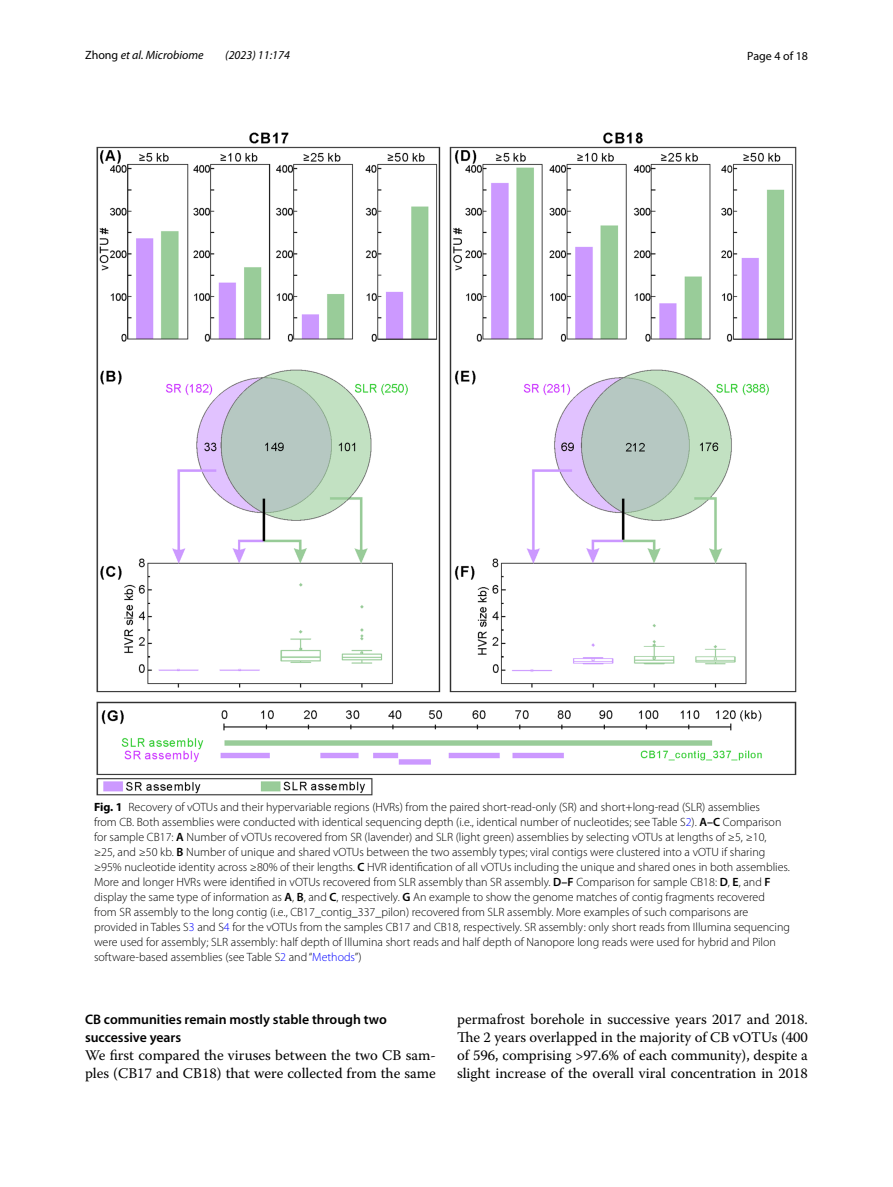
<style>
.page{position:relative;width:893px;height:1187px;background:#fff}
.page>*{position:absolute;margin:0;border:0;box-sizing:border-box;transform-origin:0 0}
.t1{font:14.7px/18px "Warnock Pro";color:#000}
.t2{font:600 13.8px/18px "Myriad Pro";color:#000}
.t3{font:300 12px/15px "Myriad Pro";color:#000}
.t4{font:italic 12px "Myriad Pro";color:#000}
.t5{font:12px "Myriad Pro";color:#000}
.s1{font-style:normal}
.s2{font-weight:700}
.s3{color:#00f}
.s4{font-weight:600}
</style>
<div class="page">
<img style="left:96px;top:133px;width:701px;height:662px">
<p class="t4" style="left:85px;top:48px;width:120px"><span class="s1">Zhong</span> et al. Microbiome</p>
<p class="t4" style="left:225px;top:48px;width:66px">(2023) 11:174</p>
<p class="t5" style="left:747px;top:48px;width:62px">Page 4 of 18</p>
<p class="t3" style="left:94px;top:799px;width:698px"><span class="s2">Fig. 1</span> Recovery of vOTUs and their hypervariable regions (HVRs) from the paired short-read-only (SR) and short+long-read (SLR) assemblies<br>from CB. Both assemblies were conducted with identical sequencing depth (i.e., identical number of nucleotides; see Table S<span class="s3">2</span>). <span class="s4">A–C</span> Comparison for sample CB17: <span class="s4">A</span> Number of vOTUs recovered from SR (lavender) and SLR (light green) assemblies by selecting vOTUs at lengths of ≥5, ≥10, ≥25, and ≥50 kb. <span class="s4">B</span> Number of unique and shared vOTUs between the two assembly types; viral contigs were clustered into a vOTU if sharing ≥95% nucleotide identity across ≥80% of their lengths. <span class="s4">C</span> HVR identification of all vOTUs including the unique and shared ones in both assemblies.<br>More and longer HVRs were identified in vOTUs recovered from SLR assembly than SR assembly. <span class="s4">D–F</span> Comparison for sample CB18: <span class="s4">D</span>, <span class="s4">E</span>, and <span class="s4">F </span>display the same type of information as <span class="s4">A</span>, <span class="s4">B</span>, and <span class="s4">C</span>, respectively. <span class="s4">G</span> An example to show the genome matches of contig fragments recovered from SR assembly to the long contig (i.e., CB17_contig_337_pilon) recovered from SLR assembly. More examples of such comparisons are provided in Tables S<span class="s3">3</span> and S<span class="s3">4</span> for the vOTUs from the samples CB17 and CB18, respectively. SR assembly: only short reads from Illumina sequencing were used for assembly; SLR assembly: half depth of Illumina short reads and half depth of Nanopore long reads were used for hybrid and Pilon software-based assemblies (see Table S<span class="s3">2</span> and“<span class="s3">Methods</span>”)</p>
<p class="t2" style="left:85px;top:1009px;width:303px">CB communities remain mostly stable through two successive years</p>
<p class="t1" style="left:85px;top:1045px;width:352px">We first compared the viruses between the two CB sam&shy;ples (CB17 and CB18) that were collected from the same</p>
<p class="t1" style="left:457px;top:1010px;width:352px;text-align:justify">permafrost borehole in successive years 2017 and 2018.<br>The 2 years overlapped in the majority of CB vOTUs (400 of 596, comprising &gt;97.6% of each community), despite a slight increase of the overall viral concentration in 2018</p>
</div>
